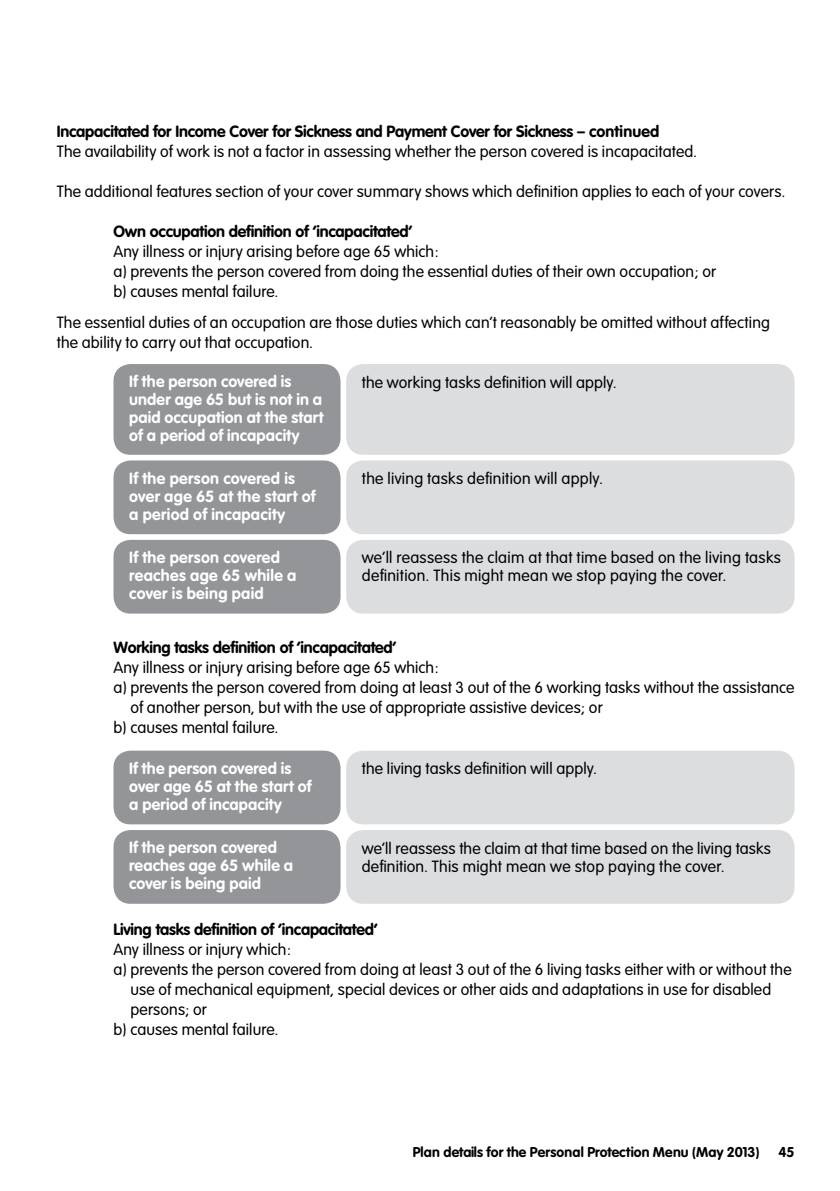
<style>
.page{position:relative;width:840px;height:1191px;background:#fff}
.page>*{position:absolute;margin:0;border:0;box-sizing:border-box;transform-origin:0 0}
.t1{font:300 16px/20px "VAG Rounded";letter-spacing:.01em;color:#000}
.t2{font:700 16px/18px "VAG Rounded";letter-spacing:.01em;color:#fff}
.t3{font:700 16px "VAG Rounded";letter-spacing:-.015em;color:#000}
.t4{font:700 14px "VAG Rounded";letter-spacing:.005em;color:#000}
</style>
<div class="page">
<div style="left:113px;top:364px;width:227px;height:91px;background:#939598;border-radius:17px"></div>
<div style="left:113px;top:460px;width:227px;height:74px;background:#939598;border-radius:17px"></div>
<div style="left:113px;top:540px;width:227px;height:73px;background:#939598;border-radius:17px"></div>
<div style="left:346px;top:364px;width:448px;height:91px;background:#dcddde;border-radius:17px"></div>
<div style="left:346px;top:460px;width:448px;height:74px;background:#dcddde;border-radius:17px"></div>
<div style="left:346px;top:540px;width:448px;height:73px;background:#dcddde;border-radius:17px"></div>
<div style="left:113px;top:750px;width:227px;height:74px;background:#939598;border-radius:17px"></div>
<div style="left:113px;top:830px;width:227px;height:73px;background:#939598;border-radius:17px"></div>
<div style="left:346px;top:750px;width:448px;height:74px;background:#dcddde;border-radius:17px"></div>
<div style="left:346px;top:830px;width:448px;height:73px;background:#dcddde;border-radius:17px"></div>
<p class="t3" style="left:57px;top:122px;width:603px">Incapacitated for Income Cover for Sickness and Payment Cover for Sickness – continued</p>
<p class="t1" style="left:57px;top:142px;width:641px">The availability of work is not a factor in assessing whether the person covered is incapacitated.</p>
<p class="t1" style="left:57px;top:182px;width:729px">The additional features section of your cover summary shows which definition applies to each of your covers.</p>
<p class="t3" style="left:113px;top:221px;width:300px">Own occupation definition of ‘incapacitated’</p>
<p class="t1" style="left:113px;top:241px;width:603px">Any illness or injury arising before age 65 which:<br>a) prevents the person covered from doing the essential duties of their own occupation; or b) causes mental failure.</p>
<p class="t1" style="left:57px;top:313px;width:714px">The essential duties of an occupation are those duties which can’t reasonably be omitted without affecting the ability to carry out that occupation.</p>
<p class="t2" style="left:129px;top:373px;width:196px">If the person covered is under age 65 but is not in a paid occupation at the start of a period of incapacity</p>
<p class="t2" style="left:129px;top:470px;width:188px">If the person covered is over age 65 at the start of a period of incapacity</p>
<p class="t2" style="left:129px;top:549px;width:169px">If the person covered reaches age 65 while a cover is being paid</p>
<p class="t1" style="left:361px;top:372px;width:256px">the working tasks definition will apply.</p>
<p class="t1" style="left:361px;top:469px;width:242px">the living tasks definition will apply.</p>
<p class="t1" style="left:361px;top:549px;width:420px;line-height:18px">we’ll reassess the claim at that time based on the living tasks definition. This might mean we stop paying the cover.</p>
<p class="t3" style="left:113px;top:638px;width:284px">Working tasks definition of ‘incapacitated’</p>
<p class="t1" style="left:113px;top:658px;width:326px">Any illness or injury arising before age 65 which:</p>
<p class="t1" style="left:113px;top:678px;width:682px">a) prevents the person covered from doing at least 3 out of the 6 working tasks without the assistance</p>
<p class="t1" style="left:130px;top:698px;width:473px">of another person, but with the use of appropriate assistive devices; or</p>
<p class="t1" style="left:113px;top:718px;width:166px">b) causes mental failure.</p>
<p class="t2" style="left:129px;top:760px;width:184px">If the person covered is over age 65 at the start of a period of incapacity</p>
<p class="t2" style="left:129px;top:839px;width:165px">If the person covered reaches age 65 while a cover is being paid</p>
<p class="t1" style="left:361px;top:759px;width:236px">the living tasks definition will apply.</p>
<p class="t1" style="left:361px;top:839px;width:410px;line-height:18px">we’ll reassess the claim at that time based on the living tasks definition. This might mean we stop paying the cover.</p>
<p class="t3" style="left:113px;top:920px;width:265px">Living tasks definition of ‘incapacitated’</p>
<p class="t1" style="left:113px;top:940px;width:179px">Any illness or injury which:</p>
<p class="t1" style="left:113px;top:960px;width:679px">a) prevents the person covered from doing at least 3 out of the 6 living tasks either with or without the</p>
<p class="t1" style="left:130px;top:980px;width:642px">use of mechanical equipment, special devices or other aids and adaptations in use for disabled</p>
<p class="t1" style="left:130px;top:1000px;width:78px">persons; or</p>
<p class="t1" style="left:113px;top:1020px;width:166px">b) causes mental failure.</p>
<p class="t4" style="left:412px;top:1143px;width:348px">Plan details for the Personal Protection Menu (May 2013)</p>
<p class="t4" style="left:778px;top:1143px;width:17px">45</p>
</div>
